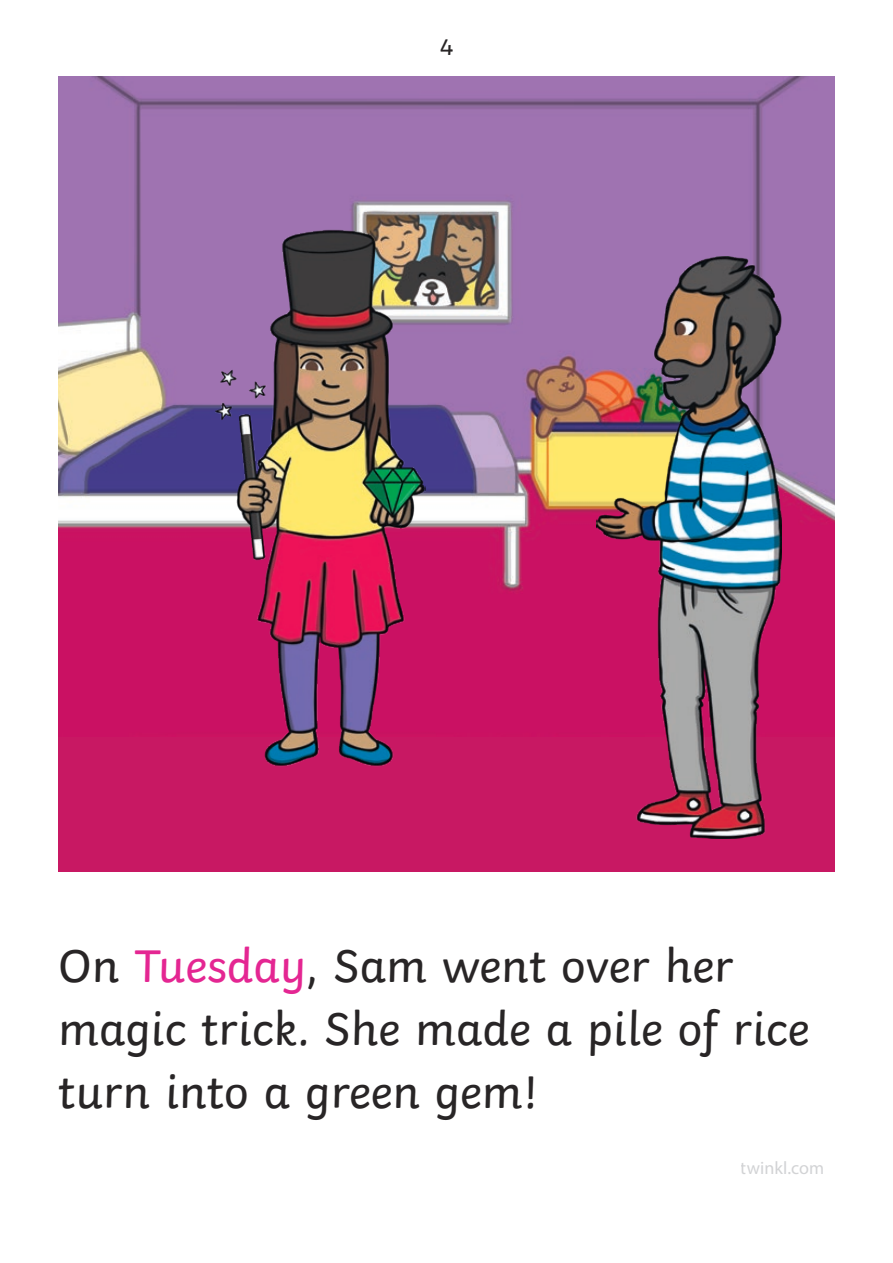
<style>
.page{position:relative;width:893px;height:1263px;background:#fff}
.page>*{position:absolute;margin:0;border:0;box-sizing:border-box;transform-origin:0 0}
.t1{font:48.15px/63.2px "Twinkl";color:#282526}
.t2{font:24.15px "Twinkl";color:#282526}
.t3{font:18px "Myriad Pro";color:#d2d3d5}
.s1{color:#e42692}
</style>
<div class="page">
<div style="left:58px;top:77px;width:777px;height:794px;background:#c81863"></div>
<img style="left:58px;top:77px;width:777px;height:514px">
<img style="left:214px;top:226px;width:211px;height:541px">
<img style="left:597px;top:256px;width:185px;height:582px">
<p class="t2" style="left:439px;top:28px;width:16px">4</p>
<p class="t1" style="left:58px;top:929px;width:753px">On <span class="s1">Tuesday</span>, Sam went over her magic trick. She made a pile of rice turn into a green gem!</p>
<p class="t3" style="left:741px;top:1157px;width:85px">twinkl.com</p>
</div>
